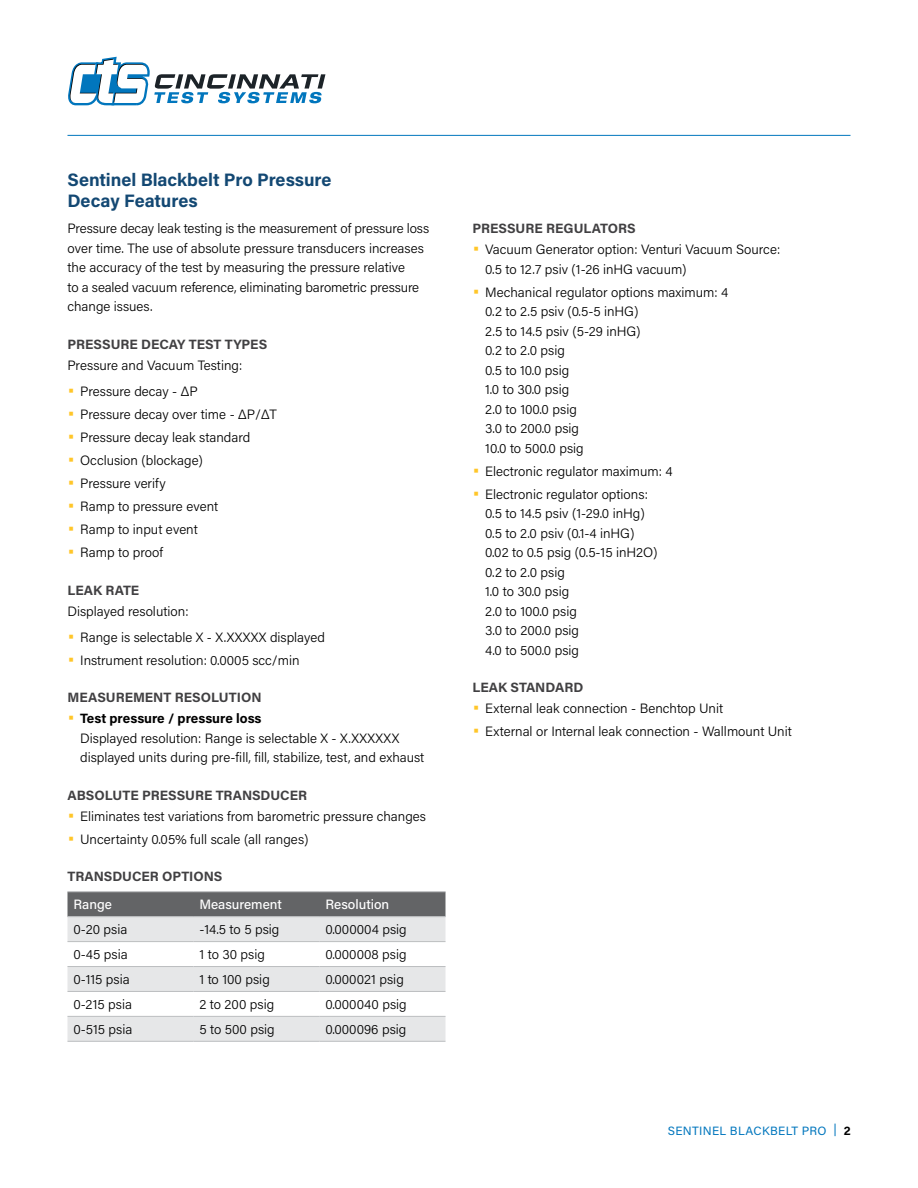
<style>
.page{position:relative;width:918px;height:1188px;background:#fff}
.page>*{position:absolute;margin:0;border:0;box-sizing:border-box;transform-origin:0 0}
.t1{font:700 18px/21px "Acumin Pro";color:#134873}
.t2{font:300 13.5px/19.5px "Acumin Pro";color:#000}
.t3{font:700 13.5px "Acumin Pro";color:#414042}
.t4{font:500 13.5px "Acumin Pro";color:#fff}
.t5{font:12px "Acumin Pro";letter-spacing:.025em;color:#0076bd}
.s1{font-size:21px;color:#ffc629}
.s2{font-weight:700}
.s3{font-weight:700;color:#000}
</style>
<div class="page">
<hr style="left:68px;top:135px;width:782px;height:1px;background:#0076bd">
<svg style="left:69px;top:56px;width:256px;height:50px"></svg>
<div style="left:68px;top:892px;width:378px;height:24px;background:#636466"></div>
<svg style="left:68px;top:917px;width:378px;height:124px;fill:#e6e7e8"></svg>
<hr style="left:194px;top:891px;width:126px;height:1px;background:#bcbec0">
<hr style="left:320px;top:891px;width:126px;height:1px;background:#bcbec0">
<hr style="left:68px;top:891px;width:126px;height:1px;background:#bcbec0">
<hr style="left:68px;top:916px;width:126px;height:1px;background:#bcbec0">
<hr style="left:194px;top:916px;width:126px;height:1px;background:#bcbec0">
<hr style="left:320px;top:916px;width:126px;height:1px;background:#bcbec0">
<hr style="left:68px;top:941px;width:126px;height:1px;background:#bcbec0">
<hr style="left:194px;top:941px;width:126px;height:1px;background:#bcbec0">
<hr style="left:320px;top:941px;width:126px;height:1px;background:#bcbec0">
<hr style="left:68px;top:966px;width:126px;height:1px;background:#bcbec0">
<hr style="left:194px;top:966px;width:126px;height:1px;background:#bcbec0">
<hr style="left:320px;top:966px;width:126px;height:1px;background:#bcbec0">
<hr style="left:68px;top:991px;width:126px;height:1px;background:#bcbec0">
<hr style="left:194px;top:991px;width:126px;height:1px;background:#bcbec0">
<hr style="left:320px;top:991px;width:126px;height:1px;background:#bcbec0">
<hr style="left:68px;top:1016px;width:126px;height:1px;background:#bcbec0">
<hr style="left:194px;top:1016px;width:126px;height:1px;background:#bcbec0">
<hr style="left:320px;top:1016px;width:126px;height:1px;background:#bcbec0">
<hr style="left:68px;top:1041px;width:126px;height:1px;background:#bcbec0">
<hr style="left:194px;top:1041px;width:126px;height:1px;background:#bcbec0">
<hr style="left:320px;top:1041px;width:126px;height:1px;background:#bcbec0">
<h1 class="t1" style="left:68px;top:168px;width:266px">Sentinel Blackbelt Pro Pressure<br>Decay Features</h1>
<p class="t2" style="left:68px;top:218px;width:363px">Pressure decay leak testing is the measurement of pressure loss over time. The use of absolute pressure transducers increases the accuracy of the test by measuring the pressure relative<br>to a sealed vacuum reference, eliminating barometric pressure change issues.</p>
<p class="t3" style="left:68px;top:335px;width:201px">PRESSURE DECAY TEST TYPES</p>
<p class="t2" style="left:68px;top:355px;width:176px">Pressure and Vacuum Testing:</p>
<p class="t2" style="left:68px;top:381px;width:132px"><span class="s1">•</span> Pressure decay - ΔP</p>
<p class="t2" style="left:68px;top:404px;width:211px"><span class="s1">•</span> Pressure decay over time - ΔP/ΔT</p>
<p class="t2" style="left:68px;top:427px;width:184px"><span class="s1">•</span> Pressure decay leak standard</p>
<p class="t2" style="left:68px;top:450px;width:137px"><span class="s1">•</span> Occlusion (blockage)</p>
<p class="t2" style="left:68px;top:473px;width:100px"><span class="s1">•</span> Pressure verify</p>
<p class="t2" style="left:68px;top:496px;width:152px"><span class="s1">•</span> Ramp to pressure event</p>
<p class="t2" style="left:68px;top:519px;width:132px"><span class="s1">•</span> Ramp to input event</p>
<p class="t2" style="left:68px;top:542px;width:97px"><span class="s1">•</span> Ramp to proof</p>
<p class="t3" style="left:67px;top:580px;width:73px">LEAK RATE</p>
<p class="t2" style="left:67px;top:601px;width:123px">Displayed resolution:</p>
<p class="t2" style="left:68px;top:627px;width:259px"><span class="s1">•</span> Range is selectable X - X.XXXXX displayed</p>
<p class="t2" style="left:68px;top:650px;width:234px"><span class="s1">•</span> Instrument resolution: 0.0005 scc/min</p>
<p class="t3" style="left:67px;top:688px;width:196px">MEASUREMENT RESOLUTION</p>
<p class="t2" style="left:80px;top:708px;width:346px;text-indent:-13px"><span class="s1">•</span> <span class="s2">Test pressure / pressure loss<br></span>Displayed resolution: Range is selectable X - X.XXXXXX displayed units during pre-fill, fill, stabilize, test, and exhaust</p>
<p class="t3" style="left:67px;top:786px;width:241px">ABSOLUTE PRESSURE TRANSDUCER</p>
<p class="t2" style="left:68px;top:806px;width:360px"><span class="s1">•</span> Eliminates test variations from barometric pressure changes</p>
<p class="t2" style="left:68px;top:829px;width:243px"><span class="s1">•</span> Uncertainty 0.05% full scale (all ranges)</p>
<p class="t3" style="left:67px;top:867px;width:157px">TRANSDUCER OPTIONS</p>
<p class="t4" style="left:74px;top:895px;width:40px">Range</p>
<p class="t4" style="left:199px;top:895px;width:84px">Measurement</p>
<p class="t4" style="left:325px;top:895px;width:65px">Resolution</p>
<p class="t2" style="left:73px;top:919px;width:55px">0-20 psia</p>
<p class="t2" style="left:199px;top:919px;width:81px">-14.5 to 5 psig</p>
<p class="t2" style="left:325px;top:919px;width:83px">0.000004 psig</p>
<p class="t2" style="left:73px;top:944px;width:56px">0-45 psia</p>
<p class="t2" style="left:199px;top:944px;width:67px">1 to 30 psig</p>
<p class="t2" style="left:325px;top:944px;width:83px">0.000008 psig</p>
<p class="t2" style="left:73px;top:969px;width:58px">0-115 psia</p>
<p class="t2" style="left:199px;top:969px;width:72px">1 to 100 psig</p>
<p class="t2" style="left:325px;top:969px;width:80px">0.000021 psig</p>
<p class="t2" style="left:73px;top:994px;width:60px">0-215 psia</p>
<p class="t2" style="left:199px;top:994px;width:76px">2 to 200 psig</p>
<p class="t2" style="left:325px;top:994px;width:83px">0.000040 psig</p>
<p class="t2" style="left:73px;top:1019px;width:60px">0-515 psia</p>
<p class="t2" style="left:199px;top:1019px;width:77px">5 to 500 psig</p>
<p class="t2" style="left:325px;top:1019px;width:82px">0.000096 psig</p>
<p class="t3" style="left:472px;top:219px;width:165px">PRESSURE REGULATORS</p>
<p class="t2" style="left:485px;top:239px;width:297px;text-indent:-13px"><span class="s1">•</span> Vacuum Generator option: Venturi Vacuum Source:<br>0.5 to 12.7 psiv (1-26 inHG vacuum)</p>
<p class="t2" style="left:485px;top:282px;width:245px;text-indent:-13px"><span class="s1">•</span> Mechanical regulator options maximum: 4<br>0.2 to 2.5 psiv (0.5-5 inHG)<br>2.5 to 14.5 psiv (5-29 inHG)<br>0.2 to 2.0 psig<br>0.5 to 10.0 psig<br>1.0 to 30.0 psig<br>2.0 to 100.0 psig<br>3.0 to 200.0 psig<br>10.0 to 500.0 psig</p>
<p class="t2" style="left:472px;top:461px;width:202px"><span class="s1">•</span> Electronic regulator maximum: 4</p>
<p class="t2" style="left:485px;top:484px;width:174px;text-indent:-13px"><span class="s1">•</span> Electronic regulator options:<br>0.5 to 14.5 psiv (1-29.0 inHg)<br>0.5 to 2.0 psiv (0.1-4 inHG)<br>0.02 to 0.5 psig (0.5-15 inH2O)<br>0.2 to 2.0 psig<br>1.0 to 30.0 psig<br>2.0 to 100.0 psig<br>3.0 to 200.0 psig<br>4.0 to 500.0 psig</p>
<p class="t3" style="left:472px;top:678px;width:112px">LEAK STANDARD</p>
<p class="t2" style="left:472px;top:698px;width:252px"><span class="s1">•</span> External leak connection - Benchtop Unit</p>
<p class="t2" style="left:472px;top:721px;width:321px"><span class="s1">•</span> External or Internal leak connection - Wallmount Unit</p>
<p class="t5" style="left:668px;top:1122px;width:185px">SENTINEL BLACKBELT PRO | <span class="s3">2</span></p>
</div>
